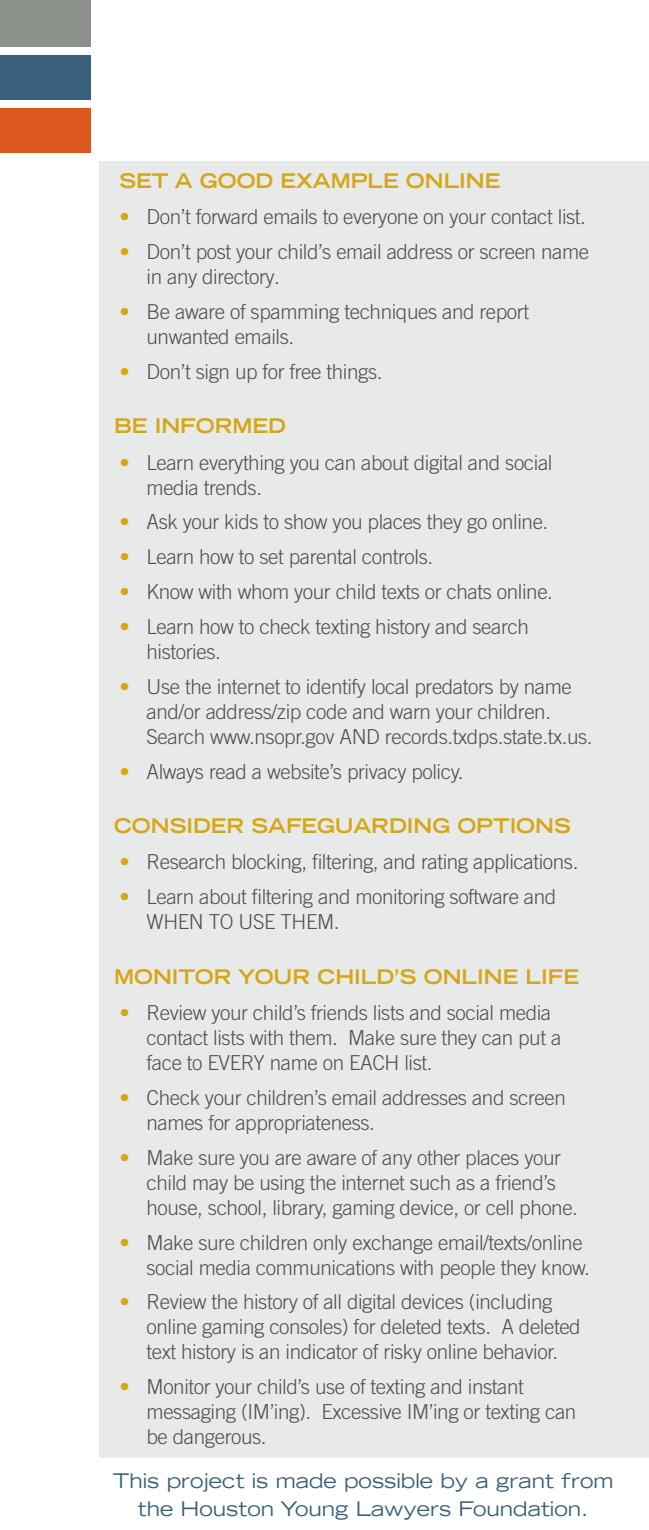
<style>
.page{position:relative;width:649px;height:1530px;background:#fff}
.page>*{position:absolute;margin:0;border:0;box-sizing:border-box;transform-origin:0 0}
.t1{font:300 20.5px/25px "Trade Gothic LT Std";letter-spacing:-.02em;color:#4d524c}
.t2{font:700 expanded 20px "Trade Gothic LH";color:#d5a616}
.t3{font:expanded 20px/27.5px "Trade Gothic LH";color:#38607a;text-align:center}
.s1{color:#d5a616}
</style>
<div class="page">
<div style="left:99px;top:162px;width:549px;height:1296px;background:#e8eae9"></div>
<div style="left:0;top:0;width:90px;height:46px;background:#8d918c"></div>
<div style="left:0;top:55px;width:90px;height:45px;background:#38607a"></div>
<div style="left:0;top:108px;width:90px;height:45px;background:#da581e"></div>
<p class="t2" style="left:119px;top:168px;width:380px">SET A GOOD EXAMPLE ONLINE</p>
<p class="t1" style="left:119px;top:204px;width:467px"><span class="s1">•</span> Don’t forward emails to everyone on your contact list.</p>
<p class="t1" style="left:146px;top:239px;width:443px;text-indent:-27px"><span class="s1">•</span> Don’t post your child’s email address or screen name in any directory.</p>
<p class="t1" style="left:146px;top:299px;width:383px;text-indent:-27px"><span class="s1">•</span> Be aware of spamming techniques and report unwanted emails.</p>
<p class="t1" style="left:119px;top:359px;width:264px"><span class="s1">•</span> Don’t sign up for free things.</p>
<p class="t2" style="left:114px;top:413px;width:17px">BE</p>
<p class="t2" style="left:155px;top:413px;width:133px">I NFORMED</p>
<p class="t1" style="left:146px;top:449px;width:407px;text-indent:-27px"><span class="s1">•</span> Learn everything you can about digital and social media trends.</p>
<p class="t1" style="left:119px;top:509px;width:430px"><span class="s1">•</span> Ask your kids to show you places they go online.</p>
<p class="t1" style="left:119px;top:544px;width:315px"><span class="s1">•</span> Learn how to set parental controls.</p>
<p class="t1" style="left:119px;top:579px;width:434px"><span class="s1">•</span> Know with whom your child texts or chats online.</p>
<p class="t1" style="left:146px;top:614px;width:383px;text-indent:-27px"><span class="s1">•</span> Learn how to check texting history and search histories.</p>
<p class="t1" style="left:146px;top:674px;width:447px;text-indent:-27px"><span class="s1">•</span> Use the internet to identify local predators by name and/or address/zip code and warn your children.<br>Search www.nsopr.gov AND records.txdps.state.tx.us.</p>
<p class="t1" style="left:119px;top:759px;width:345px"><span class="s1">•</span> Always read a website’s privacy policy.</p>
<p class="t2" style="left:114px;top:813px;width:113px">CONSIDER</p>
<p class="t2" style="left:251px;top:813px;width:320px">SAFEGUARDING OPTIONS</p>
<p class="t1" style="left:119px;top:849px;width:460px"><span class="s1">•</span> Research blocking, filtering, and rating applications.</p>
<p class="t1" style="left:146px;top:884px;width:411px;text-indent:-27px"><span class="s1">•</span> Learn about filtering and monitoring software and<br>WHEN TO USE THEM.</p>
<p class="t2" style="left:114px;top:963px;width:463px">MONITOR YOUR CHILD’S ONLINE LIFE</p>
<p class="t1" style="left:146px;top:1000px;width:416px;text-indent:-27px"><span class="s1">•</span> Review your child’s friends lists and social media contact lists with them. Make sure they can put a face to EVERY name on EACH list.</p>
<p class="t1" style="left:146px;top:1085px;width:420px;text-indent:-27px"><span class="s1">•</span> Check your children’s email addresses and screen names for appropriateness.</p>
<p class="t1" style="left:146px;top:1145px;width:432px;text-indent:-27px"><span class="s1">•</span> Make sure you are aware of any other places your child may be using the internet such as a friend’s house, school, library, gaming device, or cell phone.</p>
<p class="t1" style="left:146px;top:1229px;width:444px;text-indent:-27px"><span class="s1">•</span> Make sure children only exchange email/texts/online social media communications with people they know.</p>
<p class="t1" style="left:146px;top:1289px;width:435px;text-indent:-27px"><span class="s1">•</span> Review the history of all digital devices (including online gaming consoles) for deleted texts. A deleted text history is an indicator of risky online behavior.</p>
<p class="t1" style="left:146px;top:1374px;width:431px;text-indent:-27px"><span class="s1">•</span> Monitor your child’s use of texting and instant messaging (IM’ing). Excessive IM’ing or texting can be dangerous.</p>
<p class="t3" style="left:113px;top:1467px;width:502px">This project is made possible by a grant from the Houston Young Lawyers Foundation.</p>
</div>
